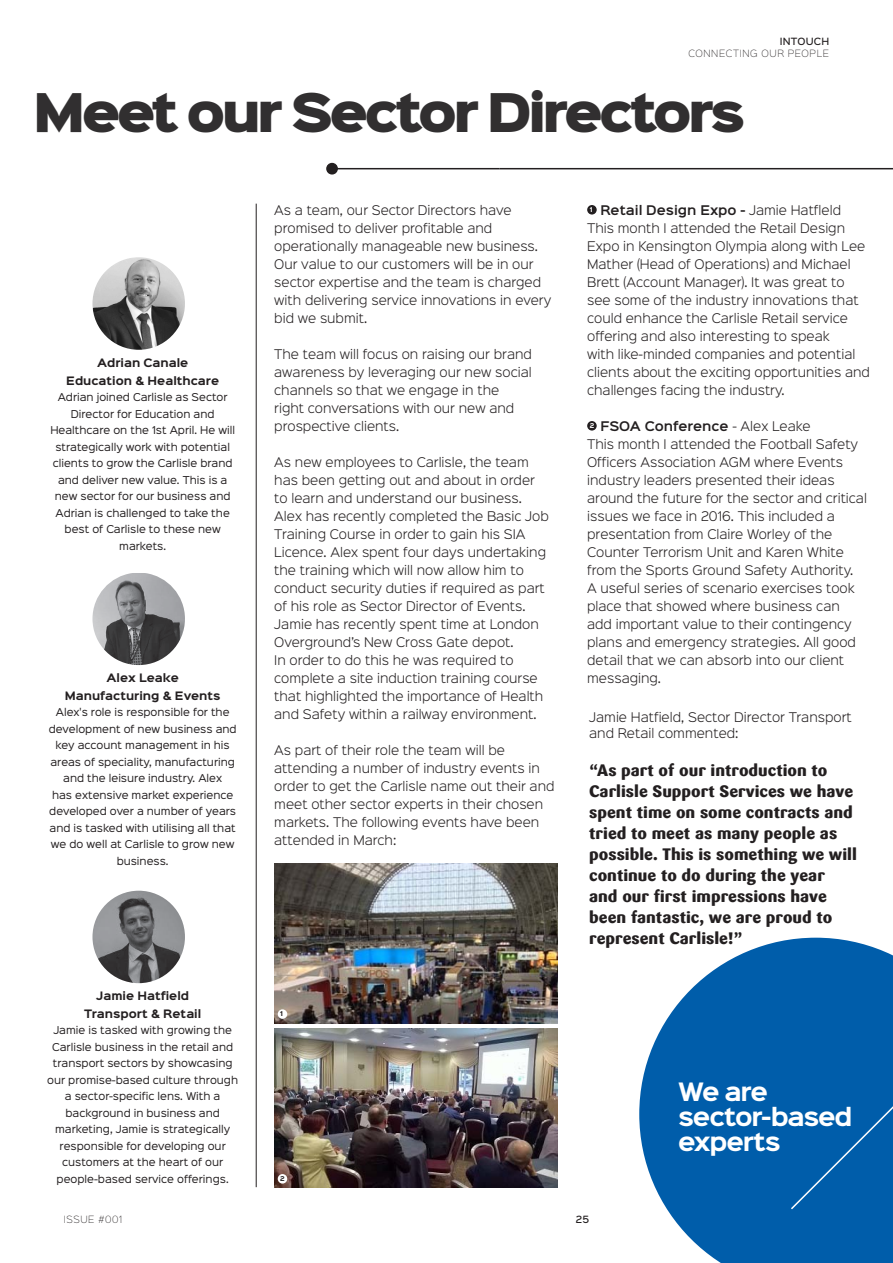
<style>
.page{position:relative;width:893px;height:1263px;background:#fff}
.page>*{position:absolute;margin:0;border:0;box-sizing:border-box;transform-origin:0 0}
.t1{font:48px "Sinkin Sans 900 X Black";letter-spacing:-.08em;color:#312f30}
.t2{font:700 22.8px "Sinkin Sans 700";letter-spacing:-.055em;color:#fff}
.t3{font:800 16.5px/21px "Sari";color:#231f20}
.t4{font:300 12px/18px "Sinkin Sans 300";color:#231f20}
.t5{font:600 12px "Sinkin Sans 600";color:#231f20}
.t6{font:700 10.5px "Sinkin Sans 700";color:#231f20}
.t7{font:9.75px/16.5px "Sinkin Sans 400";color:#231f20;text-align:center}
.t8{font:9px "Sinkin Sans 200 X Light";letter-spacing:.07em;color:#231f20}
.t9{font:500 9px "Sinkin Sans 500";letter-spacing:.025em;color:#231f20}
.t10{font:700 6px "Sinkin Sans 700";color:#fff}
.t11{font:700 6px "Sinkin Sans 700";color:#231f20}
.s1{font-family:"Sinkin Sans 300";font-weight:300}
</style>
<div class="page">
<svg style="left:639px;top:938px;width:254px;height:325px;fill:#005daa"></svg>
<div style="left:789px;top:1058px;width:104px;height:153px;background:#005daa"></div>
<img style="left:274px;top:864px;width:283px;height:159px">
<img style="left:274px;top:1028px;width:283px;height:159px">
<img style="left:92px;top:257px;width:93px;height:93px;border-radius:46px">
<hr style="left:500px;top:168px;width:393px;height:1px;background:#231f20">
<hr style="left:334px;top:168px;width:166px;height:1px;background:#231f20">
<div style="left:327px;top:164px;width:10px;height:10px;background:#231f20;border-radius:50%"></div>
<div style="left:326px;top:163px;width:12px;height:12px;border:2px solid #231f20;border-radius:50%"></div>
<img style="left:92px;top:573px;width:93px;height:92px">
<img style="left:92px;top:891px;width:93px;height:92px;border-radius:46px">
<hr style="left:256px;top:204px;width:1px;height:983px;background:#231f20">
<div style="left:587px;top:205px;width:10px;height:10px;background:#231f20;border-radius:50%"></div>
<div style="left:587px;top:421px;width:10px;height:10px;background:#231f20;border-radius:50%"></div>
<div style="left:278px;top:1009px;width:9px;height:10px;background:#fff;border-radius:50%"></div>
<div style="left:278px;top:1174px;width:9px;height:9px;background:#fff;border-radius:50%"></div>
<p class="t9" style="left:780px;top:33px;width:51px">INTOUCH</p>
<p class="t8" style="left:688px;top:46px;width:142px">CONNECTING OUR PEOPLE</p>
<p class="t1" style="left:33px;top:87px;width:714px">Meet our Sector Directors</p>
<p class="t6" style="left:97px;top:357px;width:93px">Adrian Canale</p>
<p class="t6" style="left:66px;top:375px;width:154px">Education &amp; Healthcare</p>
<p class="t7" style="left:50px;top:388px;width:186px">Adrian joined Carlisle as Sector<br>Director for Education and<br>Healthcare on the 1st April. He will strategically work with potential clients to grow the Carlisle brand and deliver new value. This is a new sector for our business and<br>Adrian is challenged to take the best of Carlisle to these new markets.</p>
<p class="t6" style="left:107px;top:672px;width:74px">Alex Leake</p>
<p class="t6" style="left:65px;top:690px;width:157px">Manufacturing &amp; Events</p>
<p class="t7" style="left:49px;top:703px;width:189px">Alex's role is responsible for the development of new business and key account management in his areas of speciality, manufacturing and the leisure industry. Alex<br>has extensive market experience developed over a number of years and is tasked with utilising all that we do well at Carlisle to grow new business.</p>
<p class="t6" style="left:96px;top:990px;width:94px">Jamie Hatfield</p>
<p class="t6" style="left:84px;top:1008px;width:119px">Transport &amp; Retail</p>
<p class="t7" style="left:47px;top:1021px;width:192px">Jamie is tasked with growing the<br>Carlisle business in the retail and transport sectors by showcasing our promise-based culture through a sector-specific lens. With a background in business and marketing, Jamie is strategically responsible for developing our customers at the heart of our people-based service offerings.</p>
<p class="t4" style="left:274px;top:200px;width:278px">As a team, our Sector Directors have promised to deliver profitable and operationally manageable new business.<br>Our value to our customers will be in our sector expertise and the team is charged with delivering service innovations in every bid we submit.</p>
<p class="t4" style="left:274px;top:344px;width:259px">The team will focus on raising our brand awareness by leveraging our new social channels so that we engage in the right conversations with our new and prospective clients.</p>
<p class="t4" style="left:274px;top:452px;width:276px">As new employees to Carlisle, the team has been getting out and about in order to learn and understand our business.<br>Alex has recently completed the Basic Job Training Course in order to gain his SIA Licence. Alex spent four days undertaking the training which will now allow him to conduct security duties if required as part of his role as Sector Director of Events.<br>Jamie has recently spent time at London Overground’s New Cross Gate depot.<br>In order to do this he was required to complete a site induction training course that highlighted the importance of Health and Safety within a railway environment.</p>
<p class="t4" style="left:274px;top:740px;width:282px">As part of their role the team will be attending a number of industry events in order to get the Carlisle name out their and meet other sector experts in their chosen markets. The following events have been attended in March:</p>
<p class="t11" style="left:280px;top:1010px;width:4px">1</p>
<p class="t11" style="left:280px;top:1175px;width:6px">2</p>
<p class="t10" style="left:590px;top:206px;width:4px">1</p>
<p class="t5" style="left:600px;top:199px;width:242px">Retail Design Expo - <span class="s1">Jamie Hatfleld</span></p>
<p class="t4" style="left:587px;top:218px;width:284px">This month I attended the Retail Design Expo in Kensington Olympia along with Lee Mather (Head of Operations) and Michael Brett (Account Manager). It was great to see some of the industry innovations that could enhance the Carlisle Retail service offering and also interesting to speak<br>with like-minded companies and potential clients about the exciting opportunities and challenges facing the industry.</p>
<p class="t10" style="left:590px;top:422px;width:6px">2</p>
<p class="t5" style="left:600px;top:415px;width:212px">FSOA Conference <span class="s1">- Alex Leake</span></p>
<p class="t4" style="left:587px;top:434px;width:281px">This month I attended the Football Safety Officers Association AGM where Events industry leaders presented their ideas around the future for the sector and critical issues we face in 2016. This included a presentation from Claire Worley of the Counter Terrorism Unit and Karen White from the Sports Ground Safety Authority.<br>A useful series of scenario exercises took place that showed where business can add important value to their contingency plans and emergency strategies. All good detail that we can absorb into our client messaging.</p>
<p class="t4" style="left:589px;top:708px;width:264px;line-height:16.5px">Jamie Hatfield, Sector Director Transport and Retail commented:</p>
<p class="t3" style="left:589px;top:759px;width:269px">“As part of our introduction to<br>Carlisle Support Services we have spent time on some contracts and tried to meet as many people as possible. This is something we will continue to do during the year and our first impressions have been fantastic, we are proud to represent Carlisle!”</p>
<p class="t2" style="left:678px;top:1080px;width:91px">We are</p>
<p class="t2" style="left:678px;top:1105px;width:176px">sector-based</p>
<p class="t2" style="left:678px;top:1130px;width:104px">experts</p>
<p class="t8" style="left:64px;top:1212px;width:60px">ISSUE #001</p>
<p class="t9" style="left:576px;top:1212px;width:15px">25</p>
</div>
